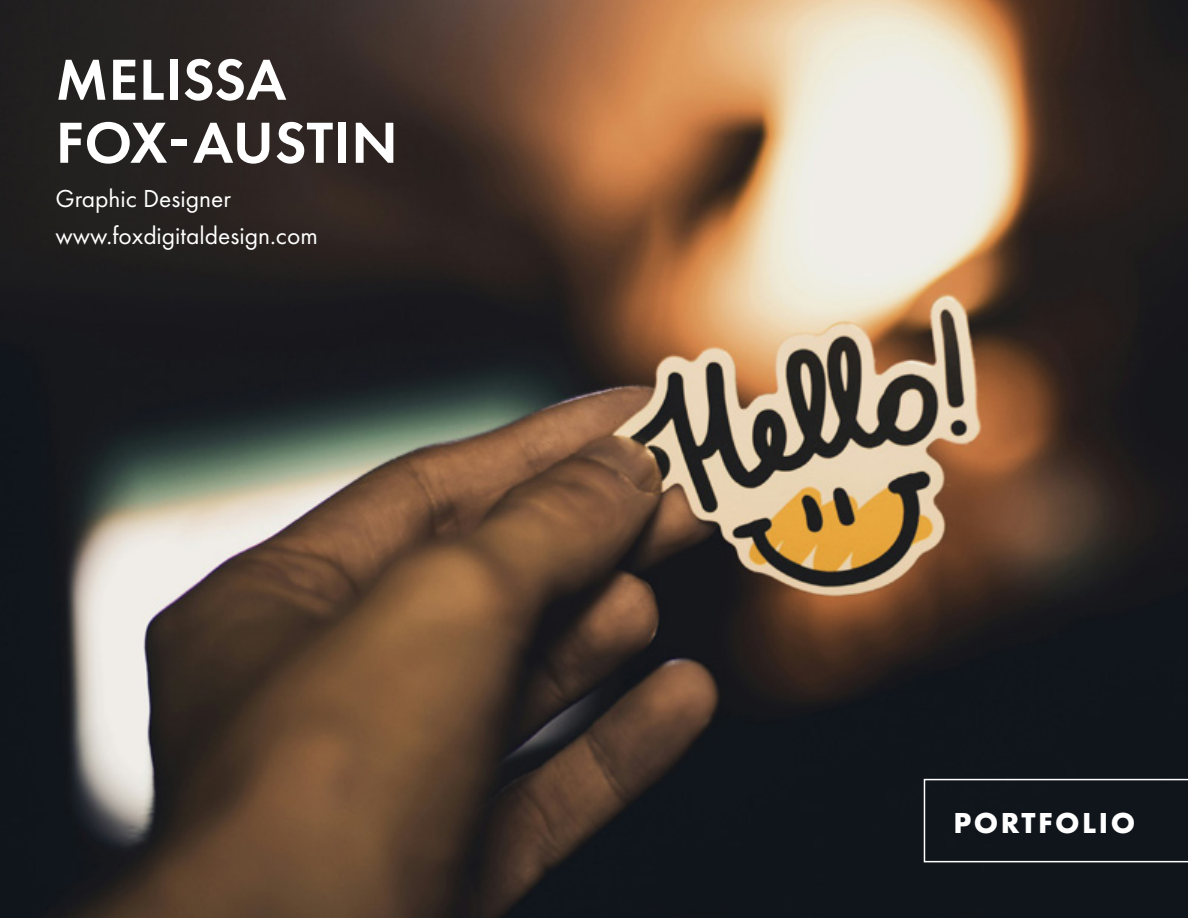
<style>
.page{position:relative;width:1188px;height:918px;background:#fff}
.page>*{position:absolute;margin:0;border:0;box-sizing:border-box;transform-origin:0 0}
.t1{font:600 60px/63px "Futura PT";letter-spacing:.01em;color:#fff}
.t2{font:700 30px "Futura PT";letter-spacing:.085em;color:#fff}
.t3{font:25.5px/37.3px "Futura PT";color:#fff}
</style>
<div class="page">
<img style="left:0;top:0;width:1188px;height:918px">
<div style="left:924px;top:779px;width:264px;height:83px;background:#10151b"></div>
<h1 class="t1" style="left:56px;top:48px;width:344px">MELISSA<br>FOX-AUSTIN</h1>
<p class="t3" style="left:55px;top:180px;width:264px">Graphic Designer www.foxdigitaldesign.com</p>
<p class="t2" style="left:953px;top:803px;width:183px">PORTFOLIO</p>
</div>
